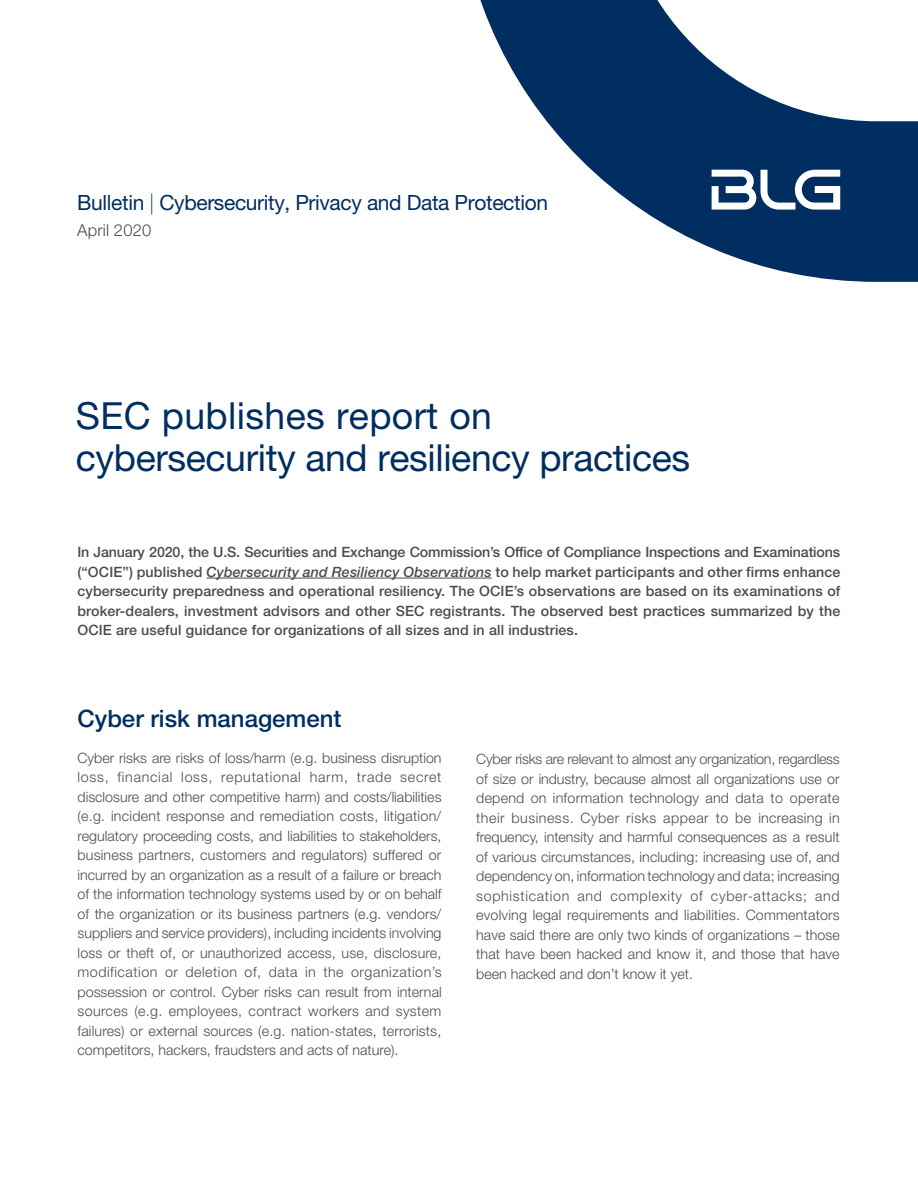
<style>
.page{position:relative;width:918px;height:1188px;background:#fff}
.page>*{position:absolute;margin:0;border:0;box-sizing:border-box;transform-origin:0 0}
.MainTitle_55_Light_B{font:37.35px/42.5px "Helvetica Neue LT Pro";letter-spacing:-.01em;color:#002e60}
.L1_Subhead_65_Dark_B{font:500 24px "Helvetica Neue LT Pro";color:#002e60}
.PracticeGroupName{font:21px "Helvetica Neue LT Pro";letter-spacing:-.02em;color:#002e60}
.Month{font:300 16.5px "Helvetica Neue LT Pro";letter-spacing:.01em;color:#4b4c4d}
.Main_Body_45_Gray{font:300 14.25px/19.5px "Helvetica Neue LT Pro";color:#4b4c4d;text-align:justify}
.Intro_Body{font:500 14.25px/19.5px "Helvetica Neue LT Pro";letter-spacing:.01em;color:#4b4c4d;text-align:justify}
.s1{font-weight:100}
.s2{font-style:italic}
</style>
<div class="page">
<hr style="left:206px;top:578px;width:286px;height:1px;background:#4b4c4d">
<svg style="left:480px;top:0;width:438px;height:282px;fill:#002e60"></svg>
<svg style="left:712px;top:170px;width:128px;height:40px"></svg>
<p class="PracticeGroupName" style="left:77px;top:190px;width:473px">Bulletin <span class="s1">|</span> Cybersecurity, Privacy and Data Protection</p>
<p class="Month" style="left:77px;top:220px;width:75px">April 2020</p>
<p class="MainTitle_55_Light_B" style="left:76px;top:394px;width:616px">SEC publishes report on cybersecurity and resiliency practices</p>
<p class="Intro_Body" style="left:77px;top:542px;width:765px">In January 2020, the U.S. Securities and Exchange Commission’s Office of Compliance Inspections and Examinations (“OCIE”) published <span class="s2">Cybersecurity and Resiliency Observations</span> to help market participants and other firms enhance cybersecurity preparedness and operational resiliency. The OCIE’s observations are based on its examinations of broker-dealers, investment advisors and other SEC registrants. The observed best practices summarized by the OCIE are useful guidance for organizations of all sizes and in all industries.</p>
<p class="L1_Subhead_65_Dark_B" style="left:78px;top:704px;width:266px">Cyber risk management</p>
<p class="Main_Body_45_Gray" style="left:78px;top:748px;width:366px">Cyber risks are risks of loss/harm (e.g. business disruption loss, financial loss, reputational harm, trade secret disclosure and other competitive harm) and costs/liabilities (e.g. incident response and remediation costs, litigation/ regulatory proceeding costs, and liabilities to stakeholders, business partners, customers and regulators) suffered or incurred by an organization as a result of a failure or breach of the information technology systems used by or on behalf of the organization or its business partners (e.g. vendors/ suppliers and service providers), including incidents involving loss or theft of, or unauthorized access, use, disclosure, modification or deletion of, data in the organization’s possession or control. Cyber risks can result from internal sources (e.g. employees, contract workers and system failures) or external sources (e.g. nation-states, terrorists, competitors, hackers, fraudsters and acts of nature).</p>
<p class="Main_Body_45_Gray" style="left:476px;top:749px;width:365px">Cyber risks are relevant to almost any organization, regardless of size or industry, because almost all organizations use or depend on information technology and data to operate their business. Cyber risks appear to be increasing in frequency, intensity and harmful consequences as a result of various circumstances, including: increasing use of, and dependency on, information technology and data; increasing sophistication and complexity of cyber-attacks; and evolving legal requirements and liabilities. Commentators have said there are only two kinds of organizations – those that have been hacked and know it, and those that have been hacked and don’t know it yet.</p>
</div>
